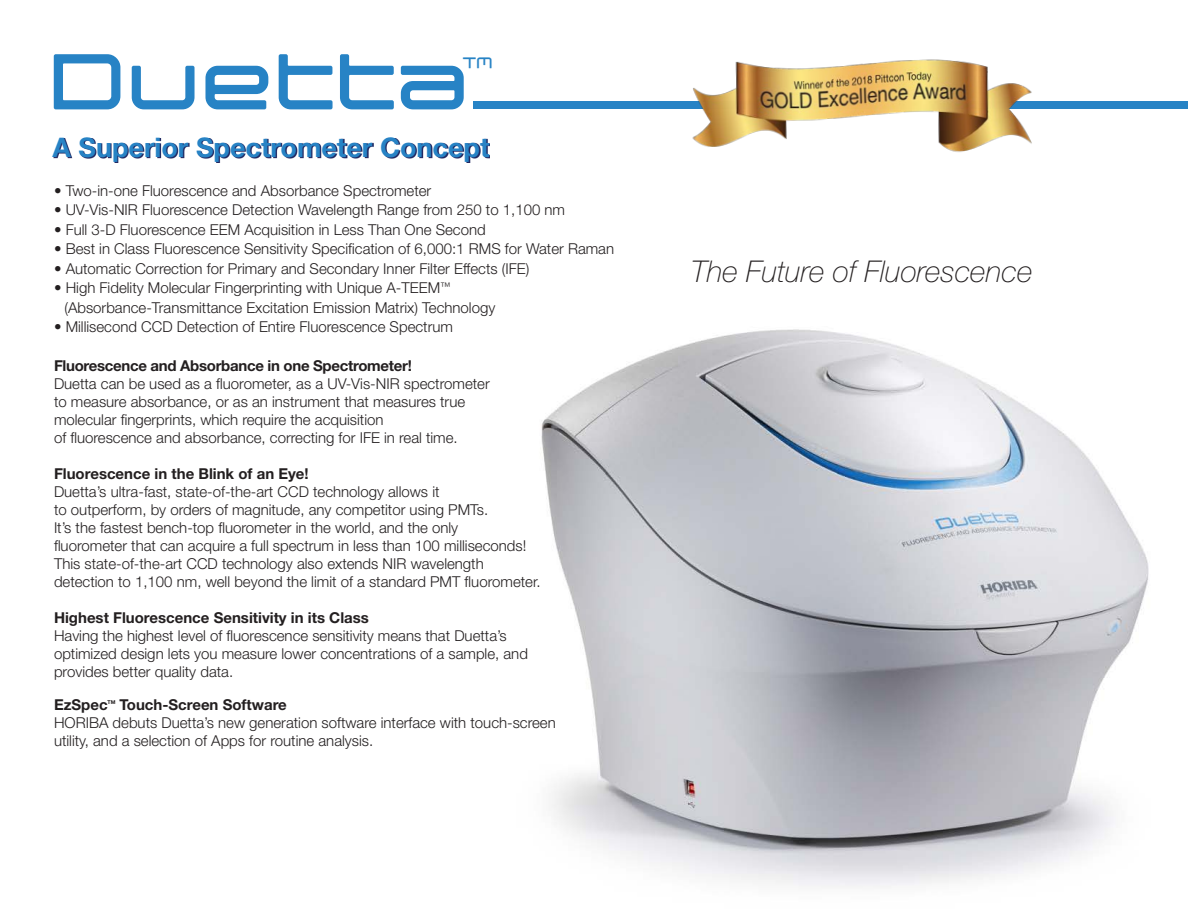
<style>
.page{position:relative;width:1188px;height:918px;background:#fff}
.page>*{position:absolute;margin:0;border:0;box-sizing:border-box;transform-origin:0 0}
.t1{font:82.5px "Popstarregular";color:#2783c5}
.t2{font:italic 100 30px "Helvetica Neue LT Std";color:#231f20}
.t3{font:700 27px "Helvetica Neue LT Std";color:#2783c5}
.t4{font:15.75px "Popstarpop";color:#2783c5}
.t5{font:300 15px/18px "Helvetica Neue LT Std";color:#231f20}
.t6{font:700 15px "Helvetica Neue LT Std";color:#231f20}
.t7{font:700 15px "Helvetica Neue LT Std";letter-spacing:-.02em;color:#231f20}
.t8{font:700 5.25px "Helvetica Neue LT Std";color:#231f20}
</style>
<div class="page">
<img style="left:473px;top:108px;width:715px;height:779px">
<div style="left:473px;top:101px;width:715px;height:7px;background:#2783c5"></div>
<svg style="left:53px;top:138px;width:437px;height:25px"></svg>
<img style="left:688px;top:59px;width:347px;height:107px">
<p class="t1" style="left:48px;top:43px;width:423px">Duetta</p>
<p class="t4" style="left:463px;top:56px;width:31px">TM</p>
<p class="t3" style="left:52px;top:130px;width:439px">A Superior Spectrometer Concept</p>
<p class="t5" style="left:54px;top:181px;width:379px">• Two-in-one Fluorescence and Absorbance Spectrometer</p>
<p class="t5" style="left:54px;top:201px;width:513px">• UV-Vis-NIR Fluorescence Detection Wavelength Range from 250 to 1,100 nm</p>
<p class="t5" style="left:54px;top:220px;width:433px">• Full 3-D Fluorescence EEM Acquisition in Less Than One Second</p>
<p class="t5" style="left:54px;top:240px;width:562px">• Best in Class Fluorescence Sensitivity Specification of 6,000:1 RMS for Water Raman</p>
<p class="t5" style="left:54px;top:259px;width:477px">• Automatic Correction for Primary and Secondary Inner Filter Effects (IFE)</p>
<p class="t5" style="left:54px;top:279px;width:398px">• High Fidelity Molecular Fingerprinting with Unique A-TEEM<sup>™</sup></p>
<p class="t5" style="left:64px;top:298px;width:432px">(Absorbance-Transmittance Excitation Emission Matrix) Technology</p>
<p class="t5" style="left:54px;top:318px;width:400px">• Millisecond CCD Detection of Entire Fluorescence Spectrum</p>
<p class="t7" style="left:54px;top:357px;width:359px">Fluorescence and Absorbance in one Spectrometer!</p>
<p class="t5" style="left:54px;top:374px;width:437px">Duetta can be used as a fluorometer, as a UV-Vis-NIR spectrometer</p>
<p class="t5" style="left:54px;top:392px;width:413px">to measure absorbance, or as an instrument that measures true</p>
<p class="t5" style="left:54px;top:410px;width:331px">molecular fingerprints, which require the acquisition</p>
<p class="t5" style="left:54px;top:428px;width:405px">of fluorescence and absorbance, correcting for IFE in real time.</p>
<p class="t6" style="left:54px;top:465px;width:256px">Fluorescence in the Blink of an Eye!</p>
<p class="t5" style="left:54px;top:482px;width:387px">Duetta’s ultra-fast, state-of-the-art CCD technology allows it</p>
<p class="t5" style="left:54px;top:500px;width:436px">to outperform, by orders of magnitude, any competitor using PMTs.</p>
<p class="t5" style="left:54px;top:518px;width:406px">It’s the fastest bench-top fluorometer in the world, and the only</p>
<p class="t5" style="left:54px;top:536px;width:474px">fluorometer that can acquire a full spectrum in less than 100 milliseconds!</p>
<p class="t5" style="left:54px;top:554px;width:431px">This state-of-the-art CCD technology also extends NIR wavelength</p>
<p class="t5" style="left:54px;top:572px;width:488px">detection to 1,100 nm, well beyond the limit of a standard PMT fluorometer.</p>
<p class="t6" style="left:54px;top:609px;width:316px">Highest Fluorescence Sensitivity in its Class</p>
<p class="t5" style="left:54px;top:626px;width:475px">Having the highest level of fluorescence sensitivity means that Duetta’s optimized design lets you measure lower concentrations of a sample, and provides better quality data.</p>
<p class="t6" style="left:54px;top:696px;width:55px">EzSpec</p>
<p class="t8" style="left:108px;top:699px;width:9px">TM</p>
<p class="t6" style="left:119px;top:696px;width:169px">Touch-Screen Software</p>
<p class="t5" style="left:54px;top:713px;width:503px">HORIBA debuts Duetta’s new generation software interface with touch-screen utility, and a selection of Apps for routine analysis.</p>
<p class="t2" style="left:691px;top:255px;width:343px">The Future of Fluorescence</p>
</div>
